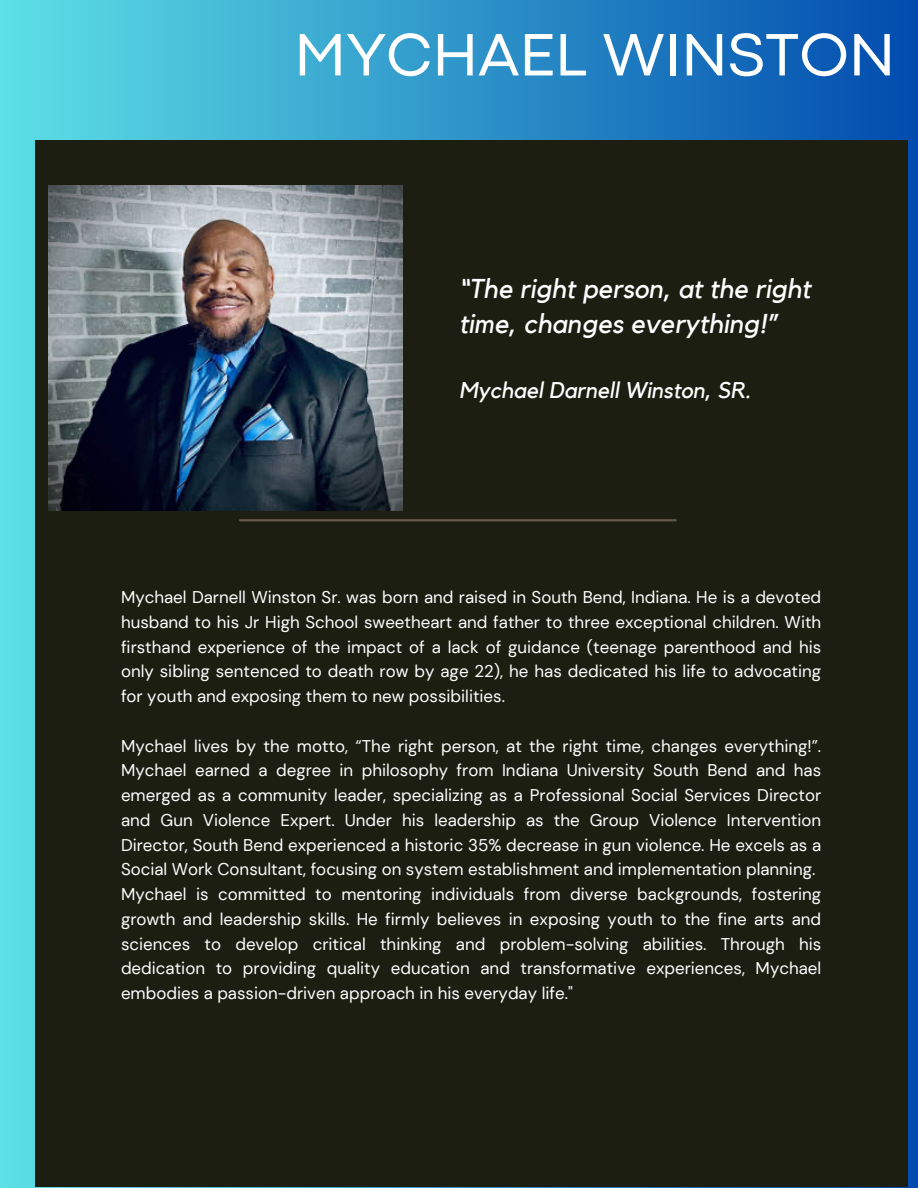
<style>
.page{position:relative;width:918px;height:1188px;background:#fff}
.page>*{position:absolute;margin:0;border:0;box-sizing:border-box;transform-origin:0 0}
.t1{font:62.4px "Codec Pro";color:#fff}
.t2{font:italic 27.15px/34.8px "Kollektif";color:#fff}
.t3{font:italic 22.65px "Kollektif";color:#fff}
.t4{font:16.95px/24.8px "DM Sans";color:#fff;text-align:justify}
</style>
<div class="page">
<div style="left:0;top:0;width:918px;height:1188px;background:linear-gradient(to right,#5cdee3,#014aab)"></div>
<div style="left:35px;top:141px;width:873px;height:1046px;background:#1c1e12"></div>
<hr style="left:240px;top:519px;width:436px;height:2px;background:#635c4c">
<img style="left:49px;top:186px;width:354px;height:325px">
<p class="t1" style="left:294px;top:33px;width:603px">MYCHAEL WINSTON</p>
<h2 class="t2" style="left:459px;top:272px;width:353px">“The right person, at the right time, changes everything!”</h2>
<h3 class="t3" style="left:459px;top:380px;width:293px">Mychael Darnell Winston, SR.</h3>
<p class="t4" style="left:121px;top:585px;width:702px">Mychael Darnell Winston Sr. was born and raised in South Bend, Indiana. He is a devoted husband to his Jr High School sweetheart and father to three exceptional children. With firsthand experience of the impact of a lack of guidance (teenage parenthood and his only sibling sentenced to death row by age 22), he has dedicated his life to advocating for youth and exposing them to new possibilities.</p>
<p class="t4" style="left:121px;top:734px;width:702px">Mychael lives by the motto, “The right person, at the right time, changes everything!”.<br>Mychael earned a degree in philosophy from Indiana University South Bend and has emerged as a community leader, specializing as a Professional Social Services Director and Gun Violence Expert. Under his leadership as the Group Violence Intervention Director, South Bend experienced a historic 35% decrease in gun violence. He excels as a Social Work Consultant, focusing on system establishment and implementation planning.</p>
<p class="t4" style="left:121px;top:882px;width:702px">Mychael is committed to mentoring individuals from diverse backgrounds, fostering growth and leadership skills. He firmly believes in exposing youth to the fine arts and sciences to develop critical thinking and problem-solving abilities. Through his dedication to providing quality education and transformative experiences, Mychael embodies a passion-driven approach in his everyday life."</p>
</div>
